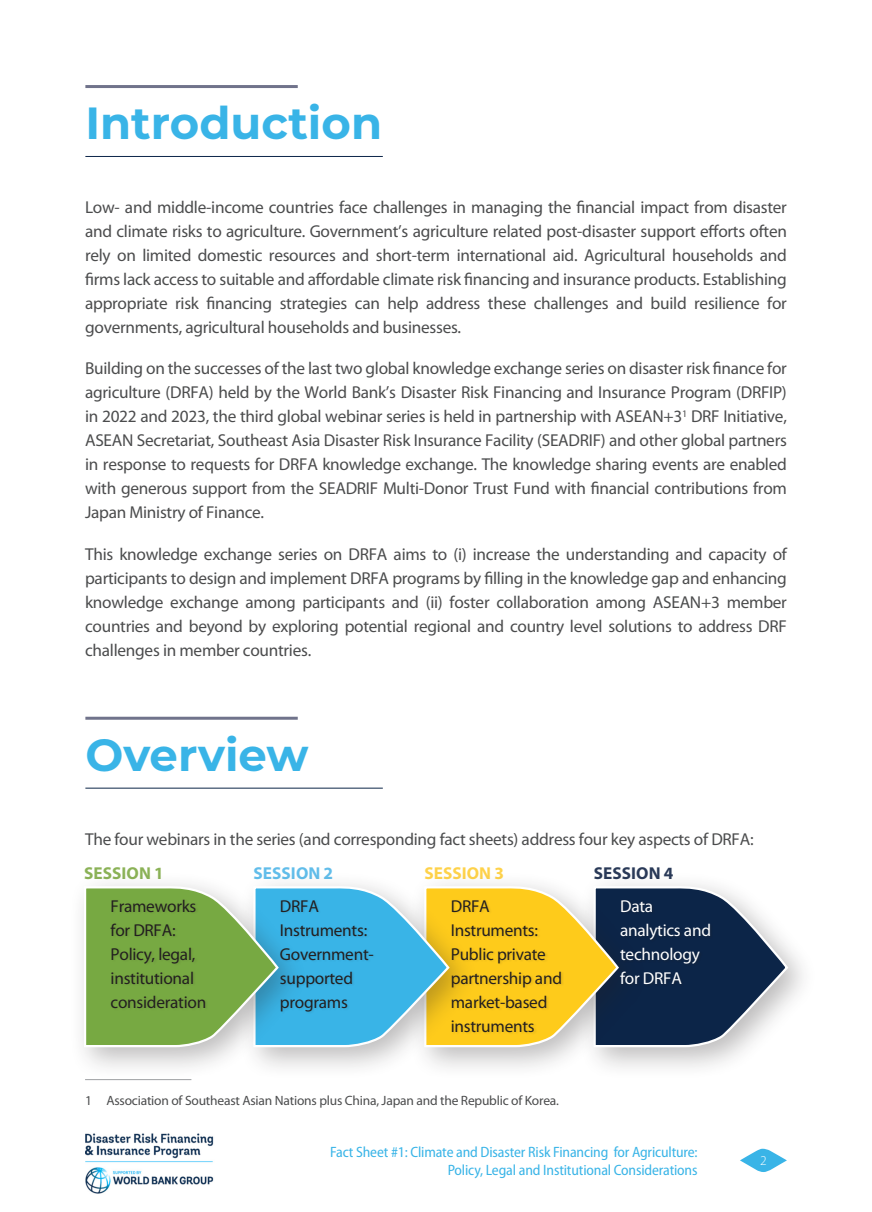
<style>
.page{position:relative;width:872px;height:1212px;background:#fff}
.page>*{position:absolute;margin:0;border:0;box-sizing:border-box;transform-origin:0 0}
._1_Title_0{font:700 45px "Montserrat";color:#39b4e7}
._1_Body_After_4{font:17.25px/24px "Myriad Pro";letter-spacing:-.015em;color:#4b4c4d;text-align:justify}
._1_Body_After_4-2{font:17.25px/24px "Myriad Pro";letter-spacing:-.015em;color:#231f20}
._1_Body_After_4-3{font:17.25px/24px "Myriad Pro";letter-spacing:-.015em;color:#fff}
._1_Body_After_4-4{font:700 17.25px "Myriad Pro";letter-spacing:.005em;color:#8bb257}
._1_Body_After_4-5{font:700 17.25px "Myriad Pro";letter-spacing:.005em;color:#61bdea}
._1_Body_After_4-6{font:700 17.25px "Myriad Pro";letter-spacing:.005em;color:#fed24a}
._1_Body_After_4-7{font:700 17.25px "Myriad Pro";letter-spacing:.005em;color:#2a3a58}
.t1{font:semi-condensed 15px/18px "Myriad Pro";letter-spacing:-.01em;color:#39b4e7;text-align:right}
._1_Body_After_4-8{font:13.5px "Myriad Pro";letter-spacing:-.015em;color:#4b4c4d}
.t2{font:300 13.5px "Myriad Pro";color:#fff}
</style>
<div class="page">
<svg style="left:740px;top:1149px;width:47px;height:23px"></svg>
<img style="left:85px;top:1133px;width:129px;height:61px">
<hr style="left:85px;top:85px;width:213px;height:3px;background:#70738b">
<hr style="left:85px;top:156px;width:298px;height:1px;background:#0c2548">
<hr style="left:85px;top:717px;width:213px;height:3px;background:#70738b">
<hr style="left:85px;top:788px;width:298px;height:1px;background:#0c2548">
<div style="left:578px;top:871px;width:240px;height:209px;background:#231f20;opacity:.3"></div>
<div style="left:409px;top:871px;width:240px;height:209px;background:#231f20;opacity:.3"></div>
<div style="left:238px;top:871px;width:242px;height:209px;background:#231f20;opacity:.3"></div>
<div style="left:69px;top:871px;width:240px;height:209px;background:#231f20;opacity:.3"></div>
<svg style="left:83px;top:885px;width:706px;height:163px"></svg>
<div style="left:111px;top:899px;width:97px;height:112px;background:#77a942"></div>
<div style="left:452px;top:899px;width:112px;height:136px;background:#231f20;opacity:.1"></div>
<div style="left:620px;top:899px;width:93px;height:88px;background:#0c2548"></div>
<div style="left:280px;top:899px;width:96px;height:116px;background:#39b4e7"></div>
<hr style="left:85px;top:1079px;width:106px;height:1px;background:#9d9fa2">
<p class="_1_Title_0" style="left:85px;top:91px;width:298px">Introduction</p>
<p class="_1_Body_After_4" style="left:85px;top:195px;width:703px">Low- and middle-income countries face challenges in managing the financial impact from disaster and climate risks to agriculture. Government’s agriculture related post-disaster support efforts often rely on limited domestic resources and short-term international aid. Agricultural households and firms lack access to suitable and affordable climate risk financing and insurance products. Establishing appropriate risk financing strategies can help address these challenges and build resilience for governments, agricultural households and businesses.</p>
<p class="_1_Body_After_4" style="left:85px;top:356px;width:703px">Building on the successes of the last two global knowledge exchange series on disaster risk finance for agriculture (DRFA) held by the World Bank’s Disaster Risk Financing and Insurance Program (DRFIP) in 2022 and 2023, the third global webinar series is held in partnership with ASEAN+3<sup>1</sup> DRF Initiative, ASEAN Secretariat, Southeast Asia Disaster Risk Insurance Facility (SEADRIF) and other global partners in response to requests for DRFA knowledge exchange. The knowledge sharing events are enabled with generous support from the SEADRIF Multi-Donor Trust Fund with financial contributions from Japan Ministry of Finance.</p>
<p class="_1_Body_After_4" style="left:85px;top:541px;width:703px">This knowledge exchange series on DRFA aims to (i) increase the understanding and capacity of participants to design and implement DRFA programs by filling in the knowledge gap and enhancing knowledge exchange among participants and (ii) foster collaboration among ASEAN+3 member countries and beyond by exploring potential regional and country level solutions to address DRF challenges in member countries.</p>
<p class="_1_Title_0" style="left:85px;top:722px;width:225px">Overview</p>
<p class="_1_Body_After_4" style="left:85px;top:827px;width:670px">The four webinars in the series (and corresponding fact sheets) address four key aspects of DRFA:</p>
<p class="_1_Body_After_4-4" style="left:84px;top:862px;width:81px">SESSION 1</p>
<p class="_1_Body_After_4-5" style="left:253px;top:862px;width:81px">SESSION 2</p>
<p class="_1_Body_After_4-6" style="left:424px;top:862px;width:81px">SESSION 3</p>
<p class="_1_Body_After_4-7" style="left:593px;top:862px;width:81px">SESSION 4</p>
<p class="_1_Body_After_4-2" style="left:111px;top:894px;width:97px">Frameworks for DRFA:<br>Policy, legal, institutional consideration</p>
<p class="_1_Body_After_4-2" style="left:451px;top:894px;width:113px">DRFA<br>Instruments:<br>Public private partnership and market-based instruments</p>
<p class="_1_Body_After_4-3" style="left:620px;top:894px;width:92px">Data analytics and technology for DRFA</p>
<p class="_1_Body_After_4-2" style="left:280px;top:894px;width:95px">DRFA<br>Instruments:<br>Government&shy;supported programs</p>
<p class="_1_Body_After_4-8" style="left:85px;top:1092px;width:475px">1 Association of Southeast Asian Nations plus China, Japan and the Republic of Korea.</p>
<p class="t1" style="left:330px;top:1143px;width:369px">Fact Sheet #1: Climate and Disaster Risk Financing for Agriculture:<br>Policy, Legal and Institutional Considerations</p>
<p class="t2" style="left:760px;top:1153px;width:8px">2</p>
</div>
